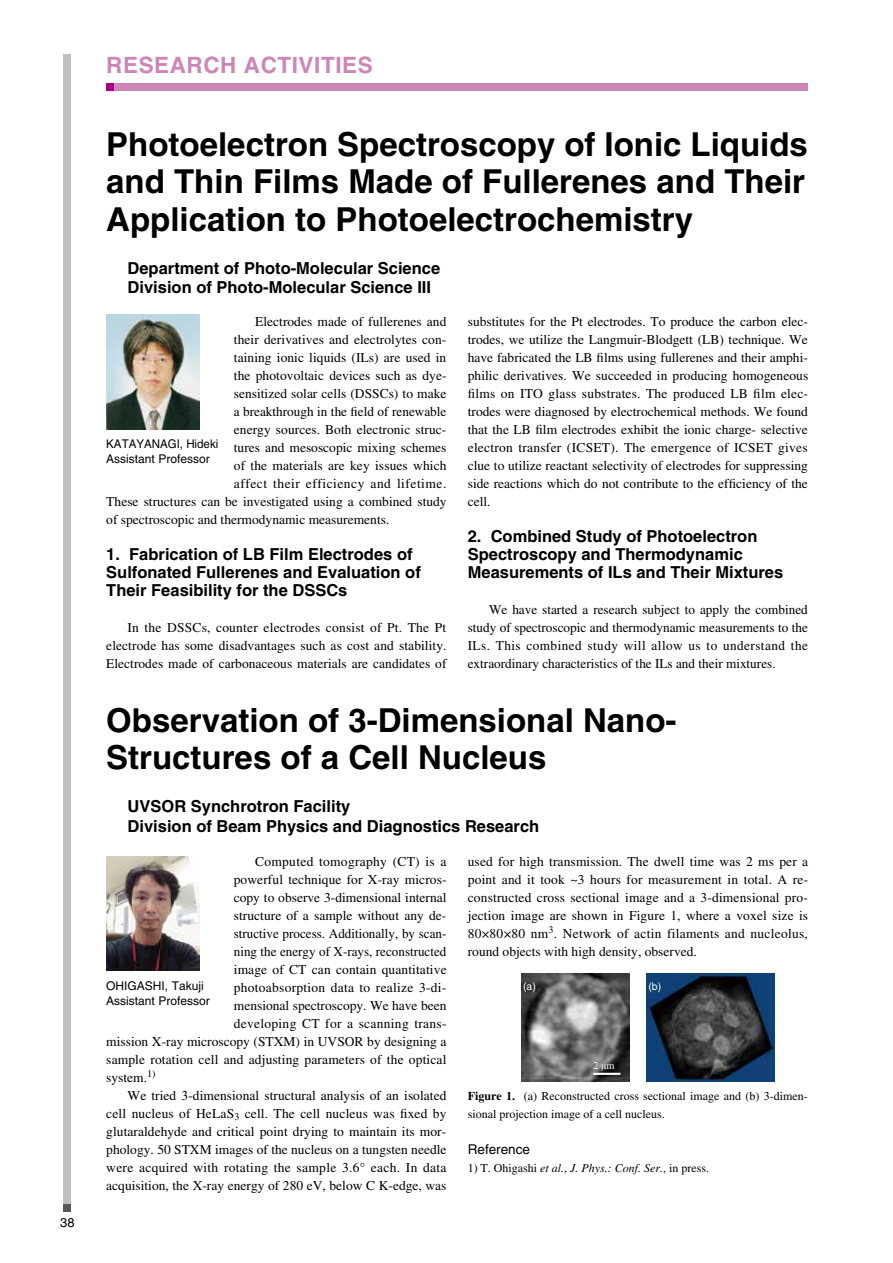
<style>
.page{position:relative;width:893px;height:1263px;background:#fff}
.page>*{position:absolute;margin:0;border:0;box-sizing:border-box;transform-origin:0 0}
.t1{font:700 33px/37.5px "Helvetica";color:#000;text-align:justify}
.t2{font:700 22.5px "Helvetica";letter-spacing:.025em;color:#cd86b7}
.t3{font:700 16.5px/18px "Helvetica";color:#000}
.t4{font:13.5px/18px "Times";color:#000;text-align:justify}
.t5{font:13.5px "Times";letter-spacing:.02em;color:#000}
.t6{font:13.5px "Times";letter-spacing:.035em;color:#000}
.t7{font:13.5px "Helvetica";color:#000}
.t8{font:12.75px "Helvetica";color:#000}
.t9{font:12px/18px "Times";color:#000}
.t10{font:12px/15px "Helvetica";color:#000;scale:.96 1}
.t11{font:12px/15px "Helvetica";color:#000}
.t12{font:10.5px "Helvetica";color:#fff}
.t13{font:10.5px "Times";color:#fff}
.s1{font-weight:700}
.s2{font-style:italic}
</style>
<div class="page">
<div style="left:106px;top:83px;width:702px;height:7px;background:#cd86b7"></div>
<div style="left:106px;top:83px;width:8px;height:7px;background:#ac0082"></div>
<div style="left:64px;top:55px;width:7px;height:1157px;background:#bfc0c0"></div>
<div style="left:64px;top:1205px;width:7px;height:7px;background:#595757"></div>
<img style="left:106px;top:315px;width:94px;height:114px">
<img style="left:106px;top:856px;width:94px;height:115px">
<img style="left:521px;top:973px;width:108px;height:109px">
<img style="left:646px;top:973px;width:128px;height:108px">
<hr style="left:593px;top:1073px;width:27px;height:2px;background:#fff">
<p class="t8" style="left:60px;top:1215px;width:16px">38</p>
<h2 class="t2" style="left:106px;top:51px;width:268px">RESEARCH ACTIVITIES</h2>
<h1 class="t1" style="left:106px;top:125px;width:703px">Photoelectron Spectroscopy of Ionic Liquids and Thin Films Made of Fullerenes and Their Application to Photoelectrochemistry</h1>
<p class="t3" style="left:128px;top:258px;width:314px;line-height:19.5px">Department of Photo-Molecular Science<br>Division of Photo-Molecular Science III</p>
<p class="t4" style="left:255px;top:312px;width:193px">Electrodes made of fullerenes and</p>
<p class="t4" style="left:234px;top:330px;width:213px">their derivatives and electrolytes con-</p>
<p class="t4" style="left:234px;top:348px;width:214px">taining ionic liquids (ILs) are used in</p>
<p class="t4" style="left:234px;top:366px;width:214px">the photovoltaic devices such as dye-</p>
<p class="t4" style="left:234px;top:384px;width:214px">sensitized solar cells (DSSCs) to make</p>
<p class="t4" style="left:234px;top:402px;width:214px">a breakthrough in the field of renewable</p>
<p class="t4" style="left:234px;top:420px;width:213px">energy sources. Both electronic struc-</p>
<p class="t4" style="left:234px;top:438px;width:214px">tures and mesoscopic mixing schemes</p>
<p class="t4" style="left:234px;top:456px;width:214px">of the materials are key issues which</p>
<p class="t6" style="left:234px;top:475px;width:214px">affect their efficiency and lifetime.</p>
<p class="t4" style="left:106px;top:492px;width:342px">These structures can be investigated using a combined study</p>
<p class="t4" style="left:106px;top:510px;width:285px">of spectroscopic and thermodynamic measurements.</p>
<p class="t3" style="left:106px;top:545px;width:316px">1. Fabrication of LB Film Electrodes of<br>Sulfonated Fullerenes and Evaluation of<br>Their Feasibility for the DSSCs</p>
<p class="t4" style="left:106px;top:618px;width:342px;text-indent:21px">In the DSSCs, counter electrodes consist of Pt. The Pt electrode has some disadvantages such as cost and stability.<br>Electrodes made of carbonaceous materials are candidates of</p>
<p class="t4" style="left:468px;top:312px;width:342px">substitutes for the Pt electrodes. To produce the carbon elec&shy;trodes, we utilize the Langmuir-Blodgett (LB) technique. We have fabricated the LB films using fullerenes and their amphi&shy;philic derivatives. We succeeded in producing homogeneous films on ITO glass substrates. The produced LB film elec&shy;trodes were diagnosed by electrochemical methods. We found that the LB film electrodes exhibit the ionic charge- selective electron transfer (ICSET). The emergence of ICSET gives clue to utilize reactant selectivity of electrodes for suppressing side reactions which do not contribute to the efficiency of the cell.</p>
<p class="t3" style="left:468px;top:527px;width:317px">2. Combined Study of Photoelectron<br>Spectroscopy and Thermodynamic<br>Measurements of ILs and Their Mixtures</p>
<p class="t4" style="left:468px;top:600px;width:342px;text-indent:21px">We have started a research subject to apply the combined study of spectroscopic and thermodynamic measurements to the ILs. This combined study will allow us to understand the extraordinary characteristics of the ILs and their mixtures.</p>
<p class="t10" style="left:106px;top:437px;width:118px">KATAYANAGI, Hideki<br>Assistant Professor</p>
<h1 class="t1" style="left:106px;top:701px;width:572px">Observation of 3-Dimensional Nano-<br>Structures of a Cell Nucleus</h1>
<p class="t3" style="left:128px;top:796px;width:413px;line-height:19.5px">UVSOR Synchrotron Facility<br>Division of Beam Physics and Diagnostics Research</p>
<p class="t5" style="left:255px;top:853px;width:193px">Computed tomography (CT) is a</p>
<p class="t4" style="left:234px;top:870px;width:213px">powerful technique for X-ray micros-</p>
<p class="t4" style="left:234px;top:888px;width:214px">copy to observe 3-dimensional internal</p>
<p class="t4" style="left:234px;top:906px;width:213px">structure of a sample without any de-</p>
<p class="t4" style="left:234px;top:924px;width:213px">structive process. Additionally, by scan-</p>
<p class="t4" style="left:234px;top:942px;width:214px">ning the energy of X-rays, reconstructed</p>
<p class="t4" style="left:234px;top:960px;width:214px">image of CT can contain quantitative</p>
<p class="t5" style="left:234px;top:979px;width:213px">photoabsorption data to realize 3-di-</p>
<p class="t4" style="left:234px;top:996px;width:214px">mensional spectroscopy. We have been</p>
<p class="t5" style="left:234px;top:1015px;width:213px">developing CT for a scanning trans-</p>
<p class="t4" style="left:106px;top:1032px;width:342px">mission X-ray microscopy (STXM) in UVSOR by designing a</p>
<p class="t4" style="left:106px;top:1050px;width:342px">sample rotation cell and adjusting parameters of the optical</p>
<p class="t4" style="left:106px;top:1068px;width:51px">system.<sup>1)</sup></p>
<p class="t4" style="left:128px;top:1086px;width:320px">We tried 3-dimensional structural analysis of an isolated</p>
<p class="t4" style="left:106px;top:1104px;width:342px">cell nucleus of HeLaS<sub>3</sub> cell. The cell nucleus was fixed by</p>
<p class="t4" style="left:106px;top:1122px;width:340px">glutaraldehyde and critical point drying to maintain its mor-</p>
<p class="t4" style="left:106px;top:1140px;width:342px">phology. 50 STXM images of the nucleus on a tungsten needle</p>
<p class="t5" style="left:106px;top:1159px;width:342px">were acquired with rotating the sample 3.6° each. In data</p>
<p class="t4" style="left:106px;top:1176px;width:342px">acquisition, the X-ray energy of 280 eV, below C K-edge, was</p>
<p class="t11" style="left:106px;top:978px;width:105px">OHIGASHI, Takuji<br>Assistant Professor</p>
<p class="t4" style="left:468px;top:852px;width:342px">used for high transmission. The dwell time was 2 ms per a point and it took ~3 hours for measurement in total. A re&shy;constructed cross sectional image and a 3-dimensional pro&shy;jection image are shown in Figure 1, where a voxel size is 80×80×80 nm<sup>3</sup>. Network of actin filaments and nucleolus, round objects with high density, observed.</p>
<p class="t12" style="left:523px;top:980px;width:14px">(a)</p>
<p class="t12" style="left:648px;top:980px;width:14px">(b)</p>
<p class="t13" style="left:593px;top:1060px;width:23px">2 µm</p>
<p class="t9" style="left:468px;top:1086px;width:341px"><span class="s1">Figure 1.</span> (a) Reconstructed cross sectional image and (b) 3-dimen&shy;sional projection image of a cell nucleus.</p>
<p class="t7" style="left:468px;top:1141px;width:64px">Reference</p>
<p class="t9" style="left:468px;top:1158px;width:243px">1) T. Ohigashi <span class="s2">et al.</span>, <span class="s2">J. Phys.: Conf. Ser.</span>, in press.</p>
</div>
